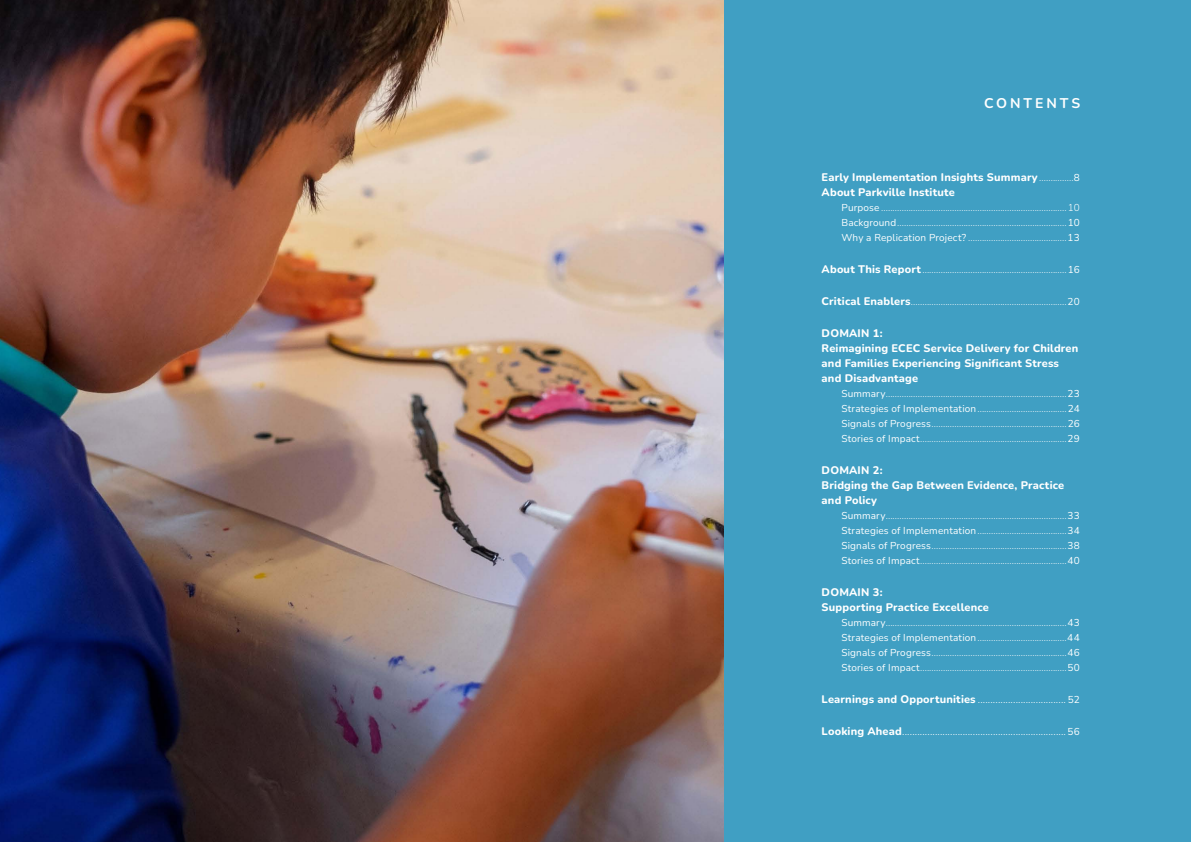
<style>
.page{position:relative;width:1191px;height:842px;background:#fff}
.page>*{position:absolute;margin:0;border:0;box-sizing:border-box;transform-origin:0 0}
.CHAPTER{font:700 14px "Nunito";letter-spacing:.205em;color:#fff}
.LIST_HEADER_1{font:800 11px/15px "Nunito";letter-spacing:.015em;color:#fff}
.LIST_HEADER_1-2{font:300 11px "Nunito";color:#fff}
.LIST_HEADER_1-3{font:300 10px "Nunito";color:#fff}
.s1{font-weight:300;font-size:10px}
.s2{font-weight:400;font-size:10px}
.s3{font-weight:400}
.s4{font-weight:800;font-size:11px}
.s5{font-weight:800}
</style>
<div class="page">
<img style="left:0;top:0;width:595px;height:842px">
<svg style="left:595px;top:0;width:596px;height:842px;background:#599db6"></svg>
<p class="CHAPTER" style="left:984px;top:93px;width:98px">CONTENTS</p>
<p class="LIST_HEADER_1" style="left:821px;top:169px;width:259px">Early Implementation Insights Summary<span class="s1">...............</span><span class="s2">8</span></p>
<p class="LIST_HEADER_1" style="left:821px;top:184px;width:135px">About Parkville Institute</p>
<p class="LIST_HEADER_1-3" style="left:841px;top:201px;width:240px"><span class="s3">Purpose</span> .................................................................................10</p>
<p class="LIST_HEADER_1-3" style="left:841px;top:216px;width:240px"><span class="s3">Background</span>..........................................................................<span class="s3">10</span></p>
<p class="LIST_HEADER_1-3" style="left:841px;top:231px;width:240px"><span class="s3">Why a Replication Project?</span> ...........................................<span class="s3">13</span></p>
<p class="LIST_HEADER_1-3" style="left:821px;top:263px;width:259px"><span class="s4">About This Report</span> ...............................................................<span class="s3">16</span></p>
<p class="LIST_HEADER_1-3" style="left:821px;top:295px;width:259px"><span class="s4">Critical Enablers</span>....................................................................<span class="s3">20</span></p>
<p class="LIST_HEADER_1" style="left:821px;top:325px;width:258px">DOMAIN 1:<br>Reimagining ECEC Service Delivery for Children and Families Experiencing Significant Stress and Disadvantage</p>
<p class="LIST_HEADER_1-3" style="left:841px;top:387px;width:240px"><span class="s3">Summary</span>...............................................................................<span class="s3">23</span></p>
<p class="LIST_HEADER_1-3" style="left:841px;top:402px;width:240px"><span class="s3">Strategies of Implementation</span>.......................................<span class="s3">24</span></p>
<p class="LIST_HEADER_1-3" style="left:841px;top:417px;width:240px"><span class="s3">Signals of Progress</span>...........................................................<span class="s3">26</span></p>
<p class="LIST_HEADER_1-3" style="left:841px;top:432px;width:240px"><span class="s3">Stories of Impact</span>................................................................<span class="s3">29</span></p>
<p class="LIST_HEADER_1" style="left:821px;top:462px;width:244px">DOMAIN 2:<br>Bridging the Gap Between Evidence, Practice and Policy</p>
<p class="LIST_HEADER_1-3" style="left:841px;top:509px;width:240px"><span class="s3">Summary</span>...............................................................................<span class="s3">33</span></p>
<p class="LIST_HEADER_1-3" style="left:841px;top:524px;width:240px"><span class="s3">Strategies of Implementation</span>.......................................<span class="s3">34</span></p>
<p class="LIST_HEADER_1-3" style="left:841px;top:539px;width:240px"><span class="s3">Signals of Progress</span>...........................................................<span class="s3">38</span></p>
<p class="LIST_HEADER_1-3" style="left:841px;top:554px;width:240px"><span class="s3">Stories of Impact</span>................................................................<span class="s3">40</span></p>
<p class="LIST_HEADER_1" style="left:821px;top:584px;width:169px">DOMAIN 3:<br>Supporting Practice Excellence</p>
<p class="LIST_HEADER_1-3" style="left:841px;top:616px;width:240px"><span class="s3">Summary</span>...............................................................................<span class="s3">43</span></p>
<p class="LIST_HEADER_1-3" style="left:841px;top:631px;width:240px"><span class="s3">Strategies of Implementation</span>.......................................<span class="s3">44</span></p>
<p class="LIST_HEADER_1-3" style="left:841px;top:646px;width:240px"><span class="s3">Signals of Progress</span>...........................................................<span class="s3">46</span></p>
<p class="LIST_HEADER_1-3" style="left:841px;top:661px;width:240px"><span class="s3">Stories of Impact</span>................................................................<span class="s3">50</span></p>
<p class="LIST_HEADER_1-2" style="left:821px;top:692px;width:259px"><span class="s5">Learnings and Opportunities</span> ................................... <span class="s2">52</span></p>
<p class="LIST_HEADER_1-2" style="left:821px;top:724px;width:259px"><span class="s5">Looking Ahead</span>.................................................................<span class="s2">56</span></p>
</div>
